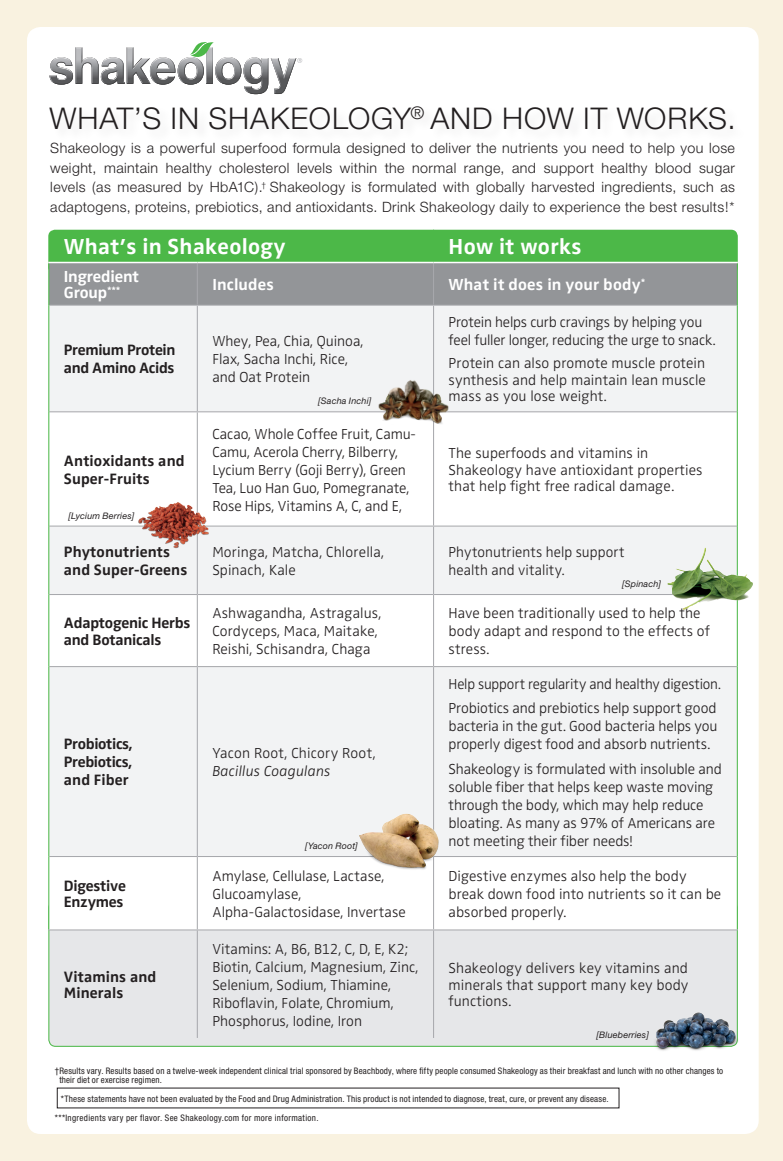
<style>
.page{position:relative;width:783px;height:1161px;background:#f9f2e0}
.page>*{position:absolute;margin:0;border:0;box-sizing:border-box;transform-origin:0 0}
.t1{font:300 30px "Helvetica Neue";letter-spacing:.03em;color:#231f20}
.Table_Header{font:700 22.5px "Zwo";letter-spacing:.015em;color:#fff}
.Table_Body_-_Bold{font:700 16.5px/16.5px "Zwo";letter-spacing:.005em;color:#fff}
.Table_Body{font:700 15.6px/18px "Zwo";letter-spacing:-.015em;color:#231f20}
.Table_Body-2{font:700 15.6px/18px "Zwo";letter-spacing:.01em;color:#231f20}
.Table_Body-3{font:300 15px/18px "Zwo";color:#231f20}
.t2{font:300 14.25px/19.5px "Helvetica Neue";letter-spacing:.03em;color:#231f20;text-align:justify}
.t3{font:condensed 9px/9px "Helvetica Neue";letter-spacing:.02em;color:#231f20}
.t4{font:condensed 9px "Helvetica Neue";letter-spacing:.04em;color:#231f20}
.Table_Body-4{font:italic 9px "Helvetica Neue";letter-spacing:.015em;color:#231f20}
.s1{font-style:italic}
</style>
<div class="page">
<div style="left:27px;top:27px;width:732px;height:1107px;background:#fff;border-radius:14px"></div>
<div style="left:48px;top:230px;width:690px;height:44px;background:#4cb848;border-radius:7px"></div>
<div style="left:49px;top:901px;width:688px;height:145px;background:#e6e7e9;border-radius:7px"></div>
<div style="left:49px;top:263px;width:688px;height:42px;background:#939598"></div>
<div style="left:49px;top:306px;width:688px;height:105px;background:#f2f3f4"></div>
<svg style="left:49px;top:412px;width:688px;height:517px"></svg>
<hr style="left:197px;top:263px;width:1px;height:42px;background:#a8a9ad">
<hr style="left:49px;top:305px;width:148px;height:1px;background:#a8a9ad">
<hr style="left:197px;top:305px;width:237px;height:1px;background:#a8a9ad">
<hr style="left:197px;top:306px;width:1px;height:105px;background:#a8a9ad">
<hr style="left:434px;top:305px;width:303px;height:1px;background:#a8a9ad">
<hr style="left:49px;top:411px;width:148px;height:1px;background:#a8a9ad">
<hr style="left:197px;top:411px;width:237px;height:1px;background:#a8a9ad">
<hr style="left:197px;top:412px;width:1px;height:114px;background:#a8a9ad">
<hr style="left:434px;top:411px;width:303px;height:1px;background:#a8a9ad">
<hr style="left:49px;top:526px;width:148px;height:1px;background:#a8a9ad">
<hr style="left:197px;top:526px;width:237px;height:1px;background:#a8a9ad">
<hr style="left:197px;top:527px;width:1px;height:67px;background:#a8a9ad">
<hr style="left:434px;top:526px;width:303px;height:1px;background:#a8a9ad">
<hr style="left:49px;top:594px;width:148px;height:1px;background:#a8a9ad">
<hr style="left:197px;top:594px;width:237px;height:1px;background:#a8a9ad">
<hr style="left:197px;top:595px;width:1px;height:71px;background:#a8a9ad">
<hr style="left:434px;top:594px;width:303px;height:1px;background:#a8a9ad">
<hr style="left:49px;top:666px;width:148px;height:1px;background:#a8a9ad">
<hr style="left:197px;top:666px;width:237px;height:1px;background:#a8a9ad">
<hr style="left:197px;top:667px;width:1px;height:189px;background:#a8a9ad">
<hr style="left:434px;top:666px;width:303px;height:1px;background:#a8a9ad">
<hr style="left:49px;top:856px;width:148px;height:1px;background:#a8a9ad">
<hr style="left:197px;top:856px;width:237px;height:1px;background:#a8a9ad">
<hr style="left:197px;top:857px;width:1px;height:72px;background:#a8a9ad">
<hr style="left:434px;top:856px;width:303px;height:1px;background:#a8a9ad">
<hr style="left:197px;top:930px;width:1px;height:108px;background:#a8a9ad">
<hr style="left:48px;top:263px;width:1px;height:42px;background:#4cb848">
<hr style="left:737px;top:263px;width:1px;height:42px;background:#4cb848">
<hr style="left:48px;top:305px;width:1px;height:107px;background:#4cb848">
<hr style="left:737px;top:305px;width:1px;height:107px;background:#4cb848">
<hr style="left:48px;top:412px;width:1px;height:114px;background:#4cb848">
<hr style="left:737px;top:412px;width:1px;height:114px;background:#4cb848">
<hr style="left:48px;top:526px;width:1px;height:69px;background:#4cb848">
<hr style="left:737px;top:526px;width:1px;height:69px;background:#4cb848">
<hr style="left:48px;top:595px;width:1px;height:72px;background:#4cb848">
<hr style="left:737px;top:595px;width:1px;height:72px;background:#4cb848">
<hr style="left:48px;top:667px;width:1px;height:190px;background:#4cb848">
<hr style="left:737px;top:667px;width:1px;height:190px;background:#4cb848">
<hr style="left:48px;top:857px;width:1px;height:72px;background:#4cb848">
<hr style="left:737px;top:857px;width:1px;height:72px;background:#4cb848">
<hr style="left:433px;top:306px;width:1px;height:105px;background:#a8a9ad">
<hr style="left:433px;top:412px;width:1px;height:114px;background:#a8a9ad">
<hr style="left:433px;top:527px;width:1px;height:67px;background:#a8a9ad">
<hr style="left:433px;top:595px;width:1px;height:71px;background:#a8a9ad">
<hr style="left:433px;top:667px;width:1px;height:189px;background:#a8a9ad">
<hr style="left:433px;top:857px;width:1px;height:72px;background:#a8a9ad">
<hr style="left:433px;top:930px;width:1px;height:108px;background:#a8a9ad">
<hr style="left:433px;top:263px;width:1px;height:42px;background:#a8a9ad">
<hr style="left:48px;top:262px;width:149px;height:1px;background:#fff">
<hr style="left:197px;top:262px;width:237px;height:1px;background:#fff">
<hr style="left:434px;top:262px;width:304px;height:1px;background:#fff">
<hr style="left:48px;top:929px;width:149px;height:1px;background:#a8a9ad">
<hr style="left:197px;top:929px;width:237px;height:1px;background:#a8a9ad">
<hr style="left:434px;top:929px;width:304px;height:1px;background:#a8a9ad">
<img style="left:373px;top:375px;width:81px;height:55px">
<img style="left:653px;top:1008px;width:85px;height:43px">
<img style="left:668px;top:548px;width:85px;height:62px">
<img style="left:358px;top:813px;width:88px;height:59px">
<img style="left:137px;top:498px;width:80px;height:52px">
<svg style="left:50px;top:42px;width:252px;height:52px"></svg>
<p class="t1" style="left:50px;top:100px;width:688px">WHAT’S IN SHAKEOLOGY<sup>®</sup> AND HOW IT WORKS.</p>
<p class="t2" style="left:50px;top:138px;width:686px">Shakeology is a powerful superfood formula designed to deliver the nutrients you need to help you lose weight, maintain healthy cholesterol levels within the normal range, and support healthy blood sugar levels (as measured by HbA1C).<sup>†</sup> Shakeology is formulated with globally harvested ingredients, such as adaptogens, proteins, prebiotics, and antioxidants. Drink Shakeology daily to experience the best results!*</p>
<p class="Table_Header" style="left:64px;top:234px;width:223px">What’s in Shakeology</p>
<p class="Table_Header" style="left:449px;top:234px;width:135px">How it works</p>
<p class="Table_Body_-_Bold" style="left:64px;top:268px;width:77px">Ingredient<br>Group<sup>***</sup></p>
<p class="Table_Body_-_Bold" style="left:212px;top:276px;width:63px">Includes</p>
<p class="Table_Body_-_Bold" style="left:449px;top:276px;width:199px">What it does in your body<sup>*</sup></p>
<p class="Table_Body" style="left:64px;top:341px;width:113px">Premium Protein and Amino Acids</p>
<p class="Table_Body-3" style="left:212px;top:332px;width:153px">Whey, Pea, Chia, Quinoa,<br>Flax, Sacha Inchi, Rice, and Oat Protein</p>
<p class="Table_Body-2" style="left:64px;top:452px;width:122px">Antioxidants and</p>
<p class="Table_Body-2" style="left:64px;top:470px;width:87px">Super-Fruits</p>
<p class="Table_Body-4" style="left:68px;top:510px;width:68px">[Lycium Berries]</p>
<p class="Table_Body-4" style="left:318px;top:395px;width:55px">[Sacha Inchi]</p>
<p class="Table_Body-3" style="left:212px;top:425px;width:205px">Cacao, Whole Coffee Fruit, Camu-<br>Camu, Acerola Cherry, Bilberry,<br>Lycium Berry (Goji Berry), Green<br>Tea, Luo Han Guo, Pomegranate,<br>Rose Hips, Vitamins A, C, and E,</p>
<p class="Table_Body-3" style="left:449px;top:313px;width:269px">Protein helps curb cravings by helping you feel fuller longer, reducing the urge to snack.</p>
<p class="Table_Body-3" style="left:449px;top:355px;width:259px;line-height:16.5px;text-align:justify">Protein can also promote muscle protein synthesis and help maintain lean muscle mass as you lose weight.</p>
<p class="Table_Body-3" style="left:449px;top:445px;width:256px;line-height:16.5px">The superfoods and vitamins in<br>Shakeology have antioxidant properties that help fight free radical damage.</p>
<p class="Table_Body-2" style="left:64px;top:543px;width:125px">Phytonutrients and Super-Greens</p>
<p class="Table_Body-3" style="left:212px;top:543px;width:173px">Moringa, Matcha, Chlorella,<br>Spinach, Kale</p>
<p class="Table_Body-3" style="left:449px;top:543px;width:177px">Phytonutrients help support health and vitality.</p>
<p class="Table_Body" style="left:64px;top:615px;width:128px;line-height:16.5px">Adaptogenic Herbs and Botanicals</p>
<p class="Table_Body-3" style="left:212px;top:604px;width:170px">Ashwagandha, Astragalus,<br>Cordyceps, Maca, Maitake,<br>Reishi, Schisandra, Chaga</p>
<p class="Table_Body-3" style="left:449px;top:604px;width:263px">Have been traditionally used to help the body adapt and respond to the effects of stress.</p>
<p class="Table_Body-4" style="left:622px;top:578px;width:41px">[Spinach]</p>
<p class="Table_Body" style="left:64px;top:735px;width:70px;text-align:justify">Probiotics, Prebiotics, and Fiber</p>
<p class="Table_Body-3" style="left:212px;top:744px;width:165px">Yacon Root, Chicory Root,<br><span class="s1">Bacillus Coagulans</span></p>
<p class="Table_Body-4" style="left:305px;top:841px;width:54px">[Yacon Root]</p>
<p class="Table_Body-3" style="left:449px;top:675px;width:274px">Help support regularity and healthy digestion.</p>
<p class="Table_Body-3" style="left:449px;top:699px;width:271px;text-align:justify">Probiotics and prebiotics help support good bacteria in the gut. Good bacteria helps you properly digest food and absorb nutrients.</p>
<p class="Table_Body-3" style="left:449px;top:760px;width:275px">Shakeology is formulated with insoluble and soluble fiber that helps keep waste moving through the body, which may help reduce bloating. As many as 97% of Americans are not meeting their fiber needs!</p>
<p class="Table_Body" style="left:64px;top:877px;width:64px;line-height:16.5px">Digestive<br>Enzymes</p>
<p class="Table_Body-3" style="left:212px;top:867px;width:195px">Amylase, Cellulase, Lactase,<br>Glucoamylase,<br>Alpha-Galactosidase, Invertase</p>
<p class="Table_Body-3" style="left:449px;top:867px;width:274px">Digestive enzymes also help the body break down food into nutrients so it can be absorbed properly.</p>
<p class="Table_Body-2" style="left:64px;top:968px;width:94px;line-height:16.5px">Vitamins and<br>Minerals</p>
<p class="Table_Body-3" style="left:212px;top:940px;width:208px">Vitamins: A, B6, B12, C, D, E, K2;<br>Biotin, Calcium, Magnesium, Zinc,<br>Selenium, Sodium, Thiamine,<br>Riboflavin, Folate, Chromium,<br>Phosphorus, Iodine, Iron</p>
<p class="Table_Body-3" style="left:449px;top:960px;width:241px;line-height:16.5px;text-align:justify">Shakeology delivers key vitamins and minerals that support many key body functions.</p>
<p class="Table_Body-4" style="left:597px;top:1030px;width:54px">[Blueberries]</p>
<p class="t3" style="left:59px;top:1066px;width:665px;text-indent:-5px">†Results vary. Results based on a twelve-week independent clinical trial sponsored by Beachbody, where fifty people consumed Shakeology as their breakfast and lunch with no other changes to their diet or exercise regimen.</p>
<p class="t4" style="left:55px;top:1112px;width:265px">***Ingredients vary per flavor. See Shakeology.com for more information.</p>
<p class="t3" style="left:61px;top:1094px;width:549px">*These statements have not been evaluated by the Food and Drug Administration. This product is not intended to diagnose, treat, cure, or prevent any disease.</p>
</div>
